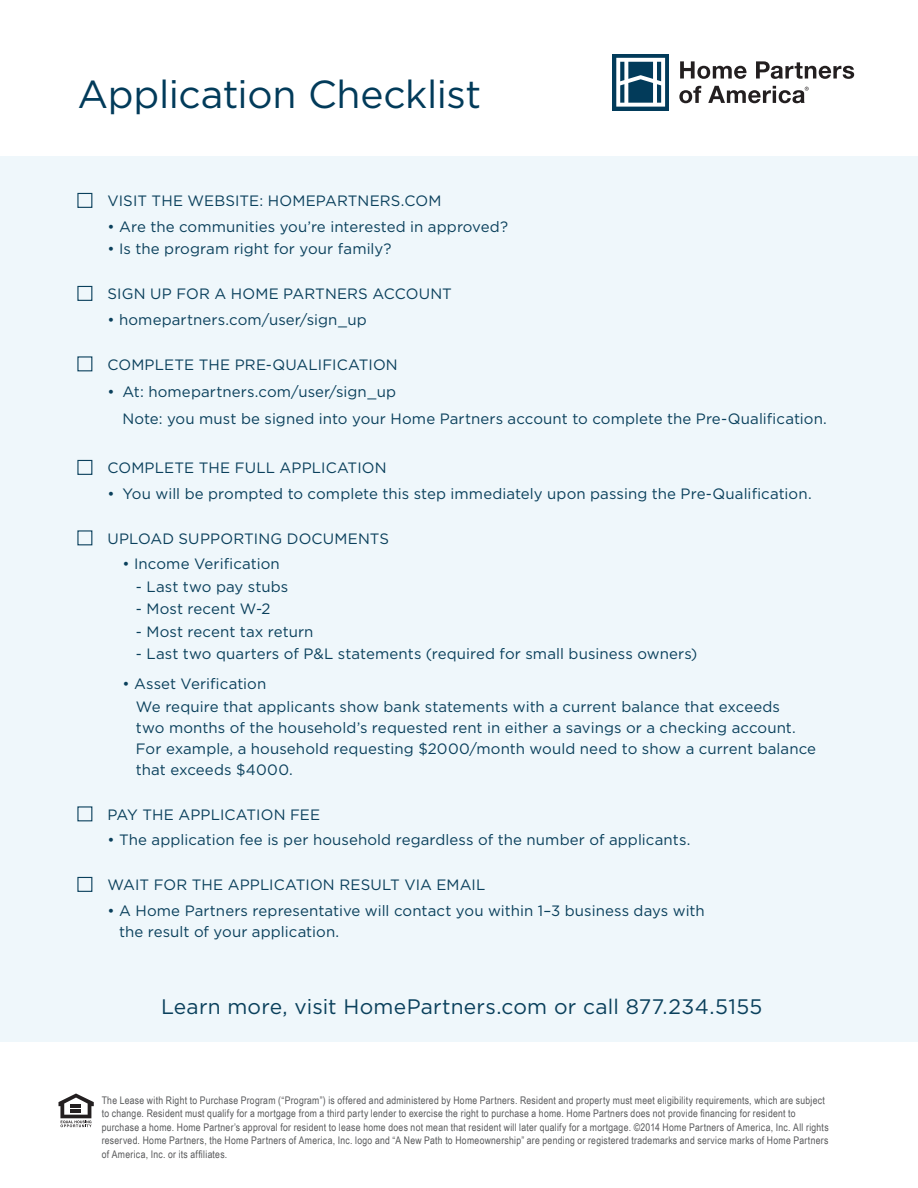
<style>
.page{position:relative;width:918px;height:1188px;background:#fff}
.page>*{position:absolute;margin:0;border:0;box-sizing:border-box;transform-origin:0 0}
.t1{font:39px "Gotham";letter-spacing:-.01em;color:#023b5a}
.t2{font:21px "Gotham";letter-spacing:.01em;color:#0a405c}
.t3{font:15px/21px "Gotham";letter-spacing:.005em;color:#0a405c}
.t4{font:10.5px/13.5px "Arial Narrow";letter-spacing:.03em;color:#57585a}
</style>
<div class="page">
<div style="left:0;top:157px;width:918px;height:885px;background:#eff7fb"></div>
<div style="left:612px;top:54px;width:57px;height:57px;background:linear-gradient(to right,#023b5a,#023b5a)"></div>
<svg style="left:616px;top:58px;width:49px;height:49px"></svg>
<svg style="left:680px;top:61px;width:67px;height:18px"></svg>
<svg style="left:756px;top:61px;width:98px;height:18px"></svg>
<svg style="left:679px;top:86px;width:22px;height:17px"></svg>
<svg style="left:708px;top:86px;width:101px;height:17px"></svg>
<div style="left:77px;top:193px;width:15px;height:15px;border:1px solid #0a405c"></div>
<div style="left:77px;top:286px;width:15px;height:15px;border:1px solid #0a405c"></div>
<div style="left:77px;top:460px;width:15px;height:15px;border:1px solid #0a405c"></div>
<div style="left:77px;top:877px;width:15px;height:15px;border:1px solid #0a405c"></div>
<svg style="left:58px;top:1094px;width:36px;height:33px"></svg>
<hr style="left:71px;top:1109px;width:10px;height:4px;background:#231f20">
<h1 class="t1" style="left:77px;top:73px;width:406px">Application Checklist</h1>
<p class="t3" style="left:107px;top:190px;width:336px">VISIT THE WEBSITE: HOMEPARTNERS.COM</p>
<p class="t3" style="left:107px;top:216px;width:402px">• Are the communities you’re interested in approved?</p>
<p class="t3" style="left:107px;top:238px;width:286px">• Is the program right for your family?</p>
<p class="t3" style="left:107px;top:283px;width:346px">SIGN UP FOR A HOME PARTNERS ACCOUNT</p>
<p class="t3" style="left:107px;top:309px;width:261px">• homepartners.com/user/sign_up</p>
<p class="t3" style="left:107px;top:354px;width:292px">COMPLETE THE PRE-QUALIFICATION</p>
<p class="t3" style="left:122px;top:378px;width:706px;line-height:27px;text-indent:-15px">• At: homepartners.com/user/sign_up<br>Note: you must be signed into your Home Partners account to complete the Pre-Qualification.</p>
<p class="t3" style="left:107px;top:457px;width:281px">COMPLETE THE FULL APPLICATION</p>
<p class="t3" style="left:107px;top:483px;width:706px">• You will be prompted to complete this step immediately upon passing the Pre-Qualification.</p>
<p class="t3" style="left:107px;top:528px;width:283px">UPLOAD SUPPORTING DOCUMENTS</p>
<p class="t3" style="left:122px;top:553px;width:159px">• Income Verification</p>
<p class="t3" style="left:136px;top:576px;width:154px">- Last two pay stubs</p>
<p class="t3" style="left:136px;top:598px;width:136px">- Most recent W-2</p>
<p class="t3" style="left:136px;top:621px;width:179px">- Most recent tax return</p>
<p class="t3" style="left:136px;top:643px;width:563px">- Last two quarters of P&amp;L statements (required for small business owners)</p>
<p class="t3" style="left:136px;top:673px;width:646px;line-height:22.5px;text-indent:-14px">• Asset Verification<br>We require that applicants show bank statements with a current balance that exceeds</p>
<p class="t3" style="left:136px;top:717px;width:682px">two months of the household’s requested rent in either a savings or a checking account.<br>For example, a household requesting $2000/month would need to show a current balance that exceeds $4000.</p>
<p class="t3" style="left:107px;top:804px;width:214px">PAY THE APPLICATION FEE</p>
<p class="t3" style="left:107px;top:829px;width:585px">• The application fee is per household regardless of the number of applicants.</p>
<p class="t3" style="left:107px;top:874px;width:380px">WAIT FOR THE APPLICATION RESULT VIA EMAIL</p>
<p class="t3" style="left:119px;top:900px;width:587px;text-indent:-12px">• A Home Partners representative will contact you within 1–3 business days with the result of your application.</p>
<h2 class="t2" style="left:161px;top:995px;width:603px">Learn more, visit HomePartners.com or call 877.234.5155</h2>
<p class="t4" style="left:102px;top:1093px;width:728px">The Lease with Right to Purchase Program (“Program”) is offered and administered by Home Partners. Resident and property must meet eligibility requirements, which are subject to change. Resident must qualify for a mortgage from a third party lender to exercise the right to purchase a home. Home Partners does not provide financing for resident to purchase a home. Home Partner’s approval for resident to lease home does not mean that resident will later qualify for a mortgage. ©2014 Home Partners of America, Inc. All rights reserved. Home Partners, the Home Partners of America, Inc. logo and “A New Path to Homeownership” are pending or registered trademarks and service marks of Home Partners of America, Inc. or its affiliates.</p>
</div>
